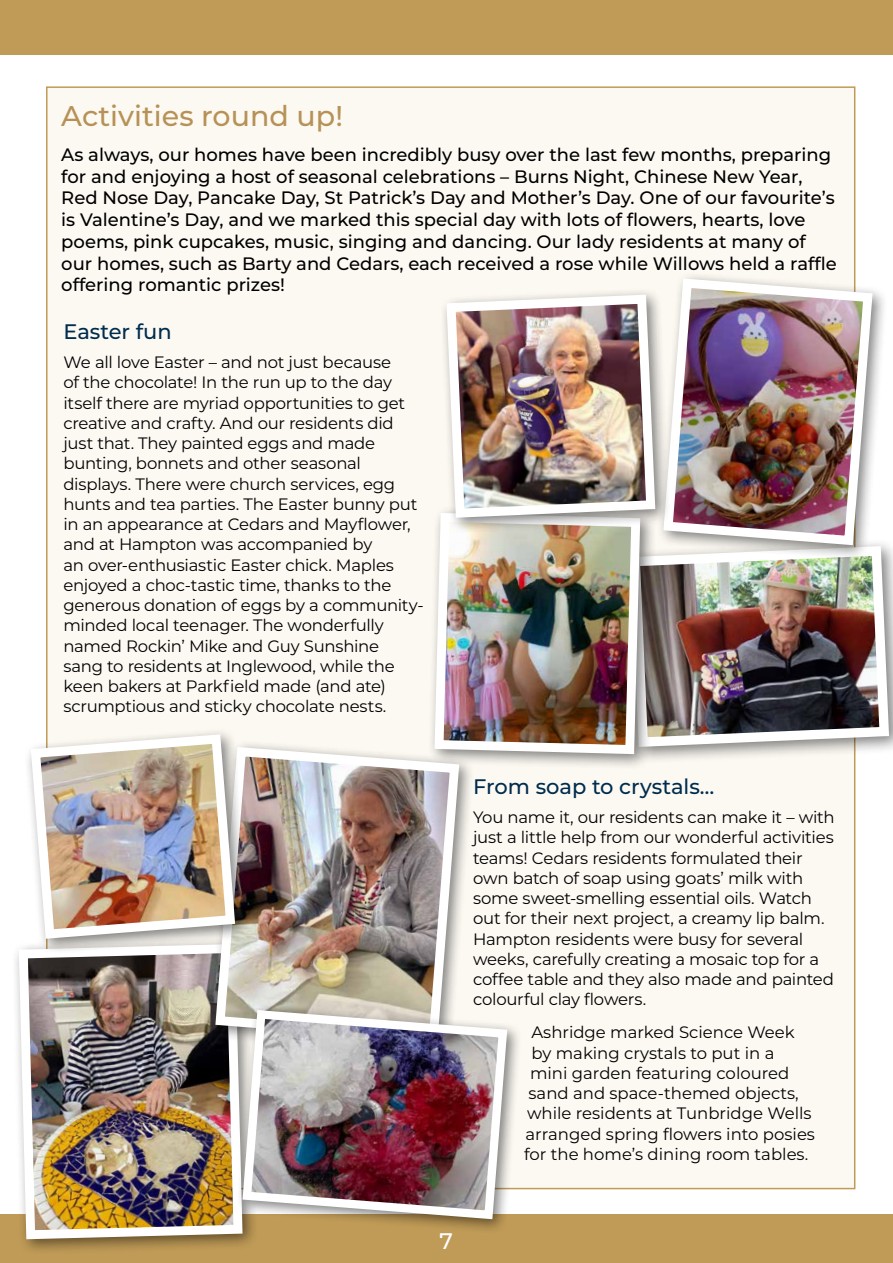
<style>
.page{position:relative;width:893px;height:1263px;background:#fff}
.page>*{position:absolute;margin:0;border:0;box-sizing:border-box;transform-origin:0 0}
.t1{font:500 28.5px "Montserrat";color:#b79257}
.t2{font:500 22.5px "Montserrat";color:#fff}
.t3{font:500 21px "Montserrat";color:#002c4d}
.t4{font:500 18px/21.8px "Montserrat";color:#000}
.t5{font:16.5px/20.2px "Montserrat";letter-spacing:-.015em;color:#000}
</style>
<div class="page">
<div style="left:46px;top:86px;width:809px;height:1103px;background:#fcf9f3;border:2px solid #c09b57"></div>
<div style="left:0;top:0;width:893px;height:54px;background:#c09b57"></div>
<div style="left:0;top:1214px;width:893px;height:49px;background:#c09b57"></div>
<div style="left:622px;top:538px;width:271px;height:227px;background:#000;opacity:.5"></div>
<img style="left:657px;top:541px;width:236px;height:211px">
<div style="left:656px;top:271px;width:233px;height:290px;background:#000;opacity:.5"></div>
<img style="left:659px;top:274px;width:218px;height:276px">
<div style="left:427px;top:506px;width:230px;height:264px;background:#000;opacity:.5"></div>
<img style="left:430px;top:508px;width:215px;height:251px">
<div style="left:439px;top:287px;width:232px;height:247px;background:#000;opacity:.5"></div>
<img style="left:442px;top:290px;width:218px;height:232px">
<div style="left:11px;top:937px;width:248px;height:318px;background:#000;opacity:.5"></div>
<img style="left:14px;top:939px;width:233px;height:305px">
<div style="left:208px;top:740px;width:267px;height:318px;background:#000;opacity:.5"></div>
<img style="left:211px;top:742px;width:253px;height:305px">
<div style="left:235px;top:1003px;width:288px;height:231px;background:#000;opacity:.5"></div>
<img style="left:238px;top:1005px;width:274px;height:219px">
<div style="left:24px;top:727px;width:227px;height:228px;background:#000;opacity:.5"></div>
<img style="left:26px;top:729px;width:214px;height:214px">
<h1 class="t1" style="left:61px;top:96px;width:283px">Activities round up!</h1>
<p class="t4" style="left:61px;top:143px;width:777px">As always, our homes have been incredibly busy over the last few months, preparing for and enjoying a host of seasonal celebrations – Burns Night, Chinese New Year, Red Nose Day, Pancake Day, St Patrick’s Day and Mother’s Day. One of our favourite’s is Valentine’s Day, and we marked this special day with lots of flowers, hearts, love poems, pink cupcakes, music, singing and dancing. Our lady residents at many of our homes, such as Barty and Cedars, each received a rose while Willows held a raffle offering romantic prizes!</p>
<p class="t3" style="left:63px;top:317px;width:110px">Easter fun</p>
<p class="t5" style="left:63px;top:351px;width:362px">We all love Easter – and not just because<br>of the chocolate! In the run up to the day itself there are myriad opportunities to get creative and crafty. And our residents did just that. They painted eggs and made bunting, bonnets and other seasonal displays. There were church services, egg hunts and tea parties. The Easter bunny put in an appearance at Cedars and Mayflower, and at Hampton was accompanied by<br>an over-enthusiastic Easter chick. Maples enjoyed a choc-tastic time, thanks to the generous donation of eggs by a community&shy;minded local teenager. The wonderfully named Rockin’ Mike and Guy Sunshine<br>sang to residents at Inglewood, while the keen bakers at Parkfield made (and ate) scrumptious and sticky chocolate nests.</p>
<p class="t3" style="left:473px;top:772px;width:243px">From soap to crystals…</p>
<p class="t5" style="left:473px;top:806px;width:363px">You name it, our residents can make it – with just a little help from our wonderful activities teams! Cedars residents formulated their own batch of soap using goats’ milk with some sweet-smelling essential oils. Watch out for their next project, a creamy lip balm.<br>Hampton residents were busy for several weeks, carefully creating a mosaic top for a coffee table and they also made and painted colourful clay flowers.</p>
<p class="t5" style="left:532px;top:1022px;width:265px">Ashridge marked Science Week</p>
<p class="t5" style="left:532px;top:1042px;width:244px">by making crystals to put in a</p>
<p class="t5" style="left:530px;top:1062px;width:261px">mini garden featuring coloured</p>
<p class="t5" style="left:528px;top:1082px;width:272px">sand and space-themed objects,</p>
<p class="t5" style="left:527px;top:1103px;width:286px">while residents at Tunbridge Wells</p>
<p class="t5" style="left:525px;top:1123px;width:291px">arranged spring flowers into posies</p>
<p class="t5" style="left:524px;top:1143px;width:286px">for the home’s dining room tables.</p>
<h2 class="t2" style="left:440px;top:1226px;width:15px">71</h2>
</div>
